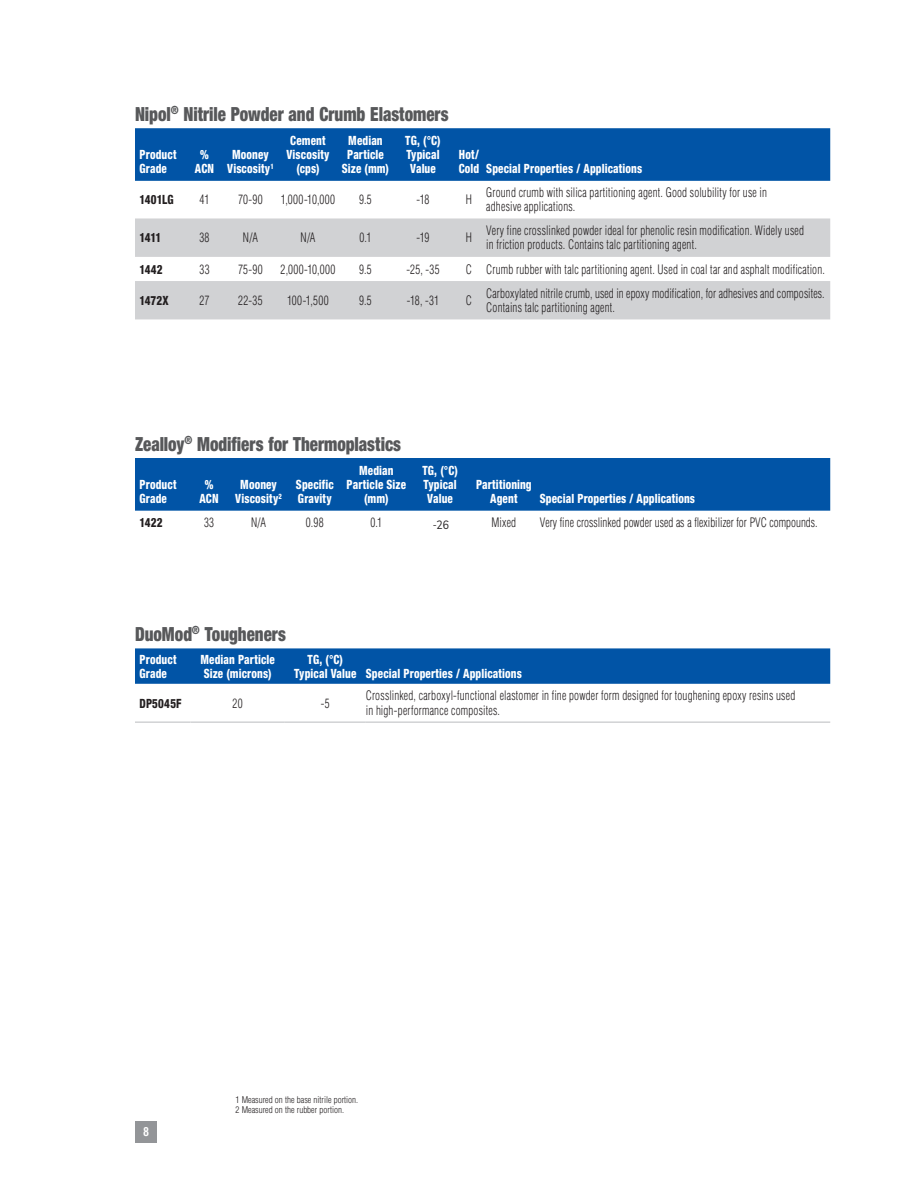
<style>
.page{position:relative;width:918px;height:1188px;background:#fff}
.page>*{position:absolute;margin:0;border:0;box-sizing:border-box;transform-origin:0 0}
.Table_Headline{font:900 condensed 19.5px "Helvetica Neue LT Std";color:#57585a;scale:.87 1}
.Table_text{font:300 condensed 12.75px/14.2px "Helvetica LT Std";letter-spacing:.015em;color:#231f20;scale:.87 1}
.Table_subheads{font:800 condensed 12.75px/14.2px "Helvetica Neue LT Std";letter-spacing:.01em;color:#fff;text-align:center;scale:.87 1}
.Table_text-2{font:800 condensed 12.75px "Helvetica Neue LT Std";letter-spacing:.01em;color:#231f20;scale:.87 1}
.t1{font:700 condensed 12.75px "Helvetica Neue LT Std";color:#fff;scale:.87 1}
.Table_text-3{font:12px "Nunito Sans";color:#231f20;scale:.87 1}
.smtwtfs{font:300 condensed 9px/10.8px "Helvetica LT Std";color:#231f20}
.s1{font-family:"Helvetica LT Std";font-weight:300;font-stretch:condensed}
.s2{font-family:"Helvetica Neue LT Std";font-weight:800;color:#fff}
</style>
<div class="page">
<div style="left:135px;top:128px;width:695px;height:53px;background:#0154a6"></div>
<svg style="left:135px;top:218px;width:695px;height:101px;fill:#d1d2d4"></svg>
<div style="left:135px;top:458px;width:695px;height:53px;background:#0154a6"></div>
<div style="left:135px;top:648px;width:695px;height:36px;background:#0154a6"></div>
<hr style="left:135px;top:721px;width:55px;height:2px;background:#d1d2d4">
<hr style="left:190px;top:721px;width:95px;height:2px;background:#d1d2d4">
<hr style="left:285px;top:721px;width:81px;height:2px;background:#d1d2d4">
<hr style="left:366px;top:721px;width:464px;height:2px;background:#d1d2d4">
<div style="left:135px;top:1122px;width:21px;height:21px;background:#939598"></div>
<p class="Table_Headline" style="left:135px;top:102px;width:362px">Nipol<sup>®</sup> Nitrile Powder and Crumb Elastomers</p>
<p class="Table_subheads" style="left:140px;top:147px;width:44px;text-align:left">Product<br>Grade</p>
<p class="Table_subheads" style="left:195px;top:147px;width:24px">%<br>ACN</p>
<p class="Table_subheads" style="left:227px;top:147px;width:55px">Mooney<br>Viscosity<sup>1</sup></p>
<p class="Table_subheads" style="left:286px;top:133px;width:51px">Cement<br>Viscosity (cps)</p>
<p class="Table_subheads" style="left:342px;top:133px;width:56px">Median<br>Particle<br>Size (mm)</p>
<p class="Table_subheads" style="left:405px;top:133px;width:42px;text-align:justify">TG, (°C)<br>Typical Value</p>
<p class="Table_subheads" style="left:459px;top:147px;width:25px;text-align:left">Hot/<br>Cold</p>
<p class="Table_subheads" style="left:486px;top:161px;width:181px">Special Properties / Applications</p>
<p class="Table_text-2" style="left:139px;top:191px;width:41px">1401LG</p>
<p class="Table_text" style="left:200px;top:192px;width:13px">41</p>
<p class="Table_text" style="left:238px;top:192px;width:30px">70-90</p>
<p class="Table_text" style="left:281px;top:192px;width:64px">1,000-10,000</p>
<p class="Table_text" style="left:359px;top:192px;width:16px">9.5</p>
<p class="Table_text" style="left:417px;top:192px;width:16px">-18</p>
<p class="Table_text" style="left:466px;top:192px;width:9px">H</p>
<p class="Table_text" style="left:486px;top:185px;width:324px">Ground crumb with silica partitioning agent. Good solubility for use in adhesive applications.</p>
<p class="Table_text-2" style="left:139px;top:230px;width:27px">1411</p>
<p class="Table_text" style="left:199px;top:230px;width:13px">38</p>
<p class="Table_text" style="left:243px;top:230px;width:19px">N/A</p>
<p class="Table_text" style="left:301px;top:230px;width:19px">N/A</p>
<p class="Table_text" style="left:360px;top:230px;width:15px">0.1</p>
<p class="Table_text" style="left:417px;top:230px;width:16px">-19</p>
<p class="Table_text" style="left:466px;top:230px;width:9px">H</p>
<p class="Table_text" style="left:486px;top:223px;width:367px">Very fine crosslinked powder ideal for phenolic resin modification. Widely used in friction products. Contains talc partitioning agent.</p>
<p class="Table_text-2" style="left:139px;top:261px;width:28px">1442</p>
<p class="Table_text" style="left:199px;top:262px;width:13px">33</p>
<p class="Table_text" style="left:238px;top:262px;width:30px">75-90</p>
<p class="Table_text" style="left:281px;top:262px;width:64px">2,000-10,000</p>
<p class="Table_text" style="left:359px;top:262px;width:16px">9.5</p>
<p class="Table_text" style="left:406px;top:262px;width:40px">-25, -35</p>
<p class="Table_text" style="left:466px;top:262px;width:9px">C</p>
<p class="Table_text" style="left:486px;top:262px;width:391px">Crumb rubber with talc partitioning agent. Used in coal tar and asphalt modification.</p>
<p class="Table_text-2" style="left:139px;top:292px;width:35px">1472X</p>
<p class="Table_text" style="left:199px;top:293px;width:13px">27</p>
<p class="Table_text" style="left:238px;top:293px;width:30px">22-35</p>
<p class="Table_text" style="left:287px;top:293px;width:49px">100-1,500</p>
<p class="Table_text" style="left:359px;top:293px;width:16px">9.5</p>
<p class="Table_text" style="left:407px;top:293px;width:38px">-18, -31</p>
<p class="Table_text" style="left:466px;top:293px;width:9px">C</p>
<p class="Table_text" style="left:486px;top:286px;width:391px">Carboxylated nitrile crumb, used in epoxy modification, for adhesives and composites.<br>Contains talc partitioning agent.</p>
<p class="Table_Headline" style="left:135px;top:432px;width:307px">Zealloy<sup>®</sup> Modifiers for Thermoplastics</p>
<p class="Table_subheads" style="left:140px;top:477px;width:44px;text-align:left">Product<br>Grade</p>
<p class="Table_subheads" style="left:200px;top:477px;width:24px">%<br>ACN</p>
<p class="Table_subheads" style="left:235px;top:477px;width:55px">Mooney<br>Viscosity<sup>2</sup></p>
<p class="Table_subheads" style="left:296px;top:477px;width:45px;text-align:left">Specific<br>Gravity</p>
<p class="Table_subheads" style="left:347px;top:463px;width:70px">Median<br>Particle Size (mm)</p>
<p class="Table_subheads" style="left:422px;top:463px;width:42px;text-align:justify">TG, (°C)<br>Typical Value</p>
<p class="Table_subheads" style="left:476px;top:477px;width:66px">Partitioning<br>Agent</p>
<p class="Table_text-2" style="left:140px;top:515px;width:28px">1422</p>
<p class="Table_text" style="left:204px;top:516px;width:13px">33</p>
<p class="Table_text" style="left:251px;top:516px;width:19px">N/A</p>
<p class="Table_text" style="left:306px;top:516px;width:22px">0.98</p>
<p class="Table_text" style="left:370px;top:516px;width:15px">0.1</p>
<p class="Table_text-3" style="left:433px;top:516px;width:20px"><span class="s1">-</span>26</p>
<p class="Table_text" style="left:492px;top:516px;width:30px">Mixed</p>
<p class="Table_text" style="left:540px;top:486px;width:321px;line-height:24.2px"><span class="s2">Special Properties / Applications<br></span>Very fine crosslinked powder used as a flexibilizer for PVC compounds.</p>
<p class="Table_Headline" style="left:135px;top:622px;width:175px">DuoMod<sup>®</sup> Tougheners</p>
<p class="Table_subheads" style="left:140px;top:652px;width:44px;text-align:left">Product<br>Grade</p>
<p class="Table_subheads" style="left:200px;top:652px;width:87px;text-align:left">Median Particle<br>Size (microns)</p>
<p class="Table_subheads" style="left:294px;top:652px;width:73px">TG, (°C)<br>Typical Value</p>
<p class="Table_subheads" style="left:366px;top:666px;width:181px">Special Properties / Applications</p>
<p class="Table_text-2" style="left:140px;top:695px;width:50px">DP5045F</p>
<p class="Table_text" style="left:233px;top:696px;width:13px">20</p>
<p class="Table_text" style="left:321px;top:696px;width:12px">-5</p>
<p class="Table_text" style="left:366px;top:689px;width:495px">Crosslinked, carboxyl-functional elastomer in fine powder form designed for toughening epoxy resins used in high-performance composites.</p>
<p class="t1" style="left:143px;top:1124px;width:8px">8</p>
<p class="smtwtfs" style="left:236px;top:1094px;width:124px">1 Measured on the base nitrile portion.<br>2 Measured on the rubber portion.</p>
</div>
